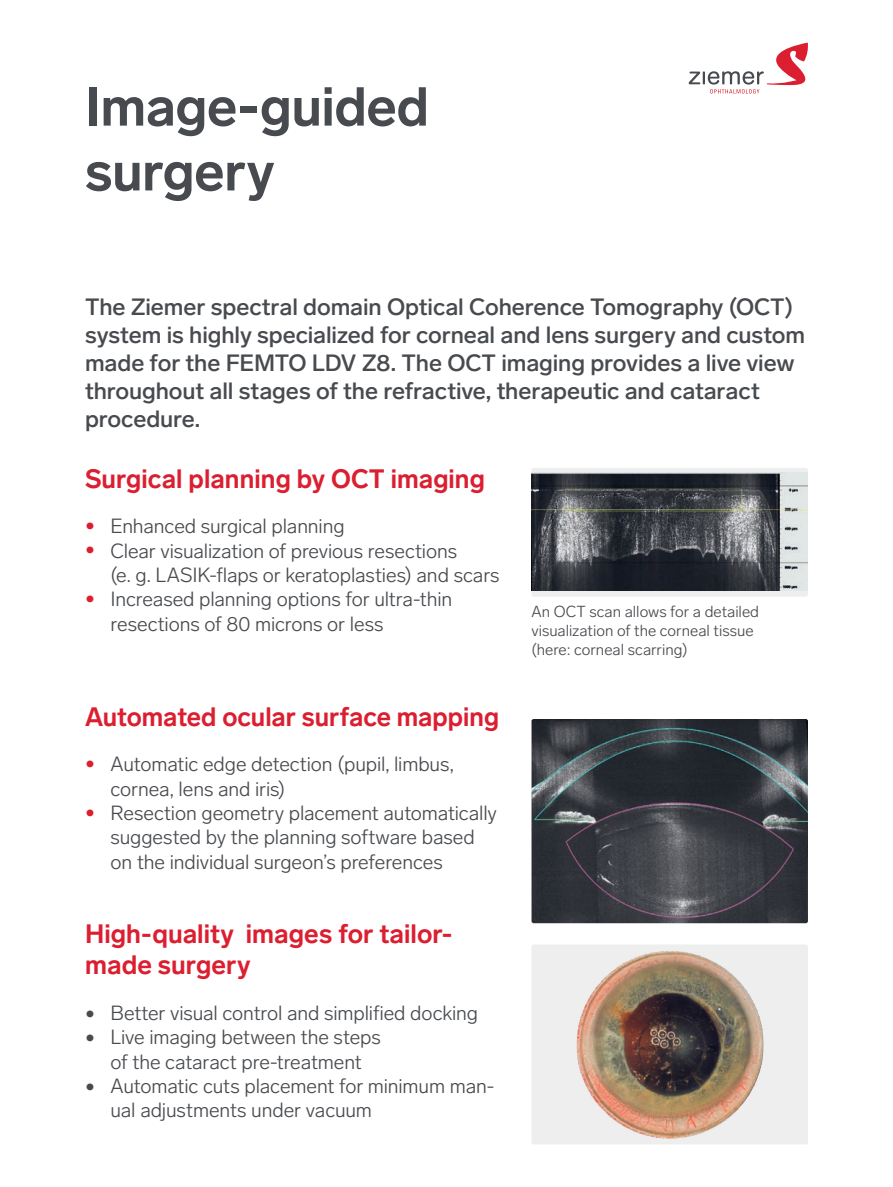
<style>
.page{position:relative;width:893px;height:1187px;background:#fff}
.page>*{position:absolute;margin:0;border:0;box-sizing:border-box;transform-origin:0 0}
.t1{font:700 54px/64.8px "Lab Grotesque";letter-spacing:-.005em;color:#474a4e}
.t2{font:700 26.25px/31.5px "Lab Grotesque";color:#db1e30}
.t3{font:500 23.25px/27.9px "Lab Grotesque";letter-spacing:-.005em;color:#474a4e}
.t4{font:300 20.25px/24.3px "Lab Grotesque";letter-spacing:-.005em;color:#474a4e}
.t5{font:300 15.75px/18.9px "Lab Grotesque";color:#474a4e}
.s1{color:#db1e30}
</style>
<div class="page">
<svg style="left:689px;top:43px;width:119px;height:50px"></svg>
<img style="left:531px;top:719px;width:277px;height:204px">
<div style="left:531px;top:944px;width:277px;height:200px;background:#eeeeef;border-radius:2px"></div>
<img style="left:576px;top:951px;width:188px;height:188px">
<div style="left:531px;top:468px;width:277px;height:128px;background:#eeeeef;border-radius:2px"></div>
<img style="left:531px;top:472px;width:277px;height:118px">
<h1 class="t1" style="left:85px;top:72px;width:345px">Image-guided surgery</h1>
<p class="t3" style="left:85px;top:292px;width:722px">The Ziemer spectral domain Optical Coherence Tomography (OCT) system is highly specialized for corneal and lens surgery and custom made for the FEMTO LDV Z8. The OCT imaging provides a live view throughout all stages of the refractive, therapeutic and cataract procedure.</p>
<p class="t2" style="left:85px;top:461px;width:401px">Surgical planning by OCT imaging</p>
<p class="t4" style="left:85px;top:513px;width:261px"><span class="s1">•</span> Enhanced surgical planning</p>
<p class="t4" style="left:111px;top:538px;width:391px;text-indent:-26px"><span class="s1">•</span> Clear visualization of previous resections<br>(e. g. LASIK-flaps or keratoplasties) and scars</p>
<p class="t4" style="left:111px;top:586px;width:343px;text-indent:-26px"><span class="s1">•</span> Increased planning options for ultra-thin resections of 80 microns or less</p>
<p class="t2" style="left:85px;top:699px;width:416px">Automated ocular surface mapping</p>
<p class="t4" style="left:111px;top:751px;width:345px;text-indent:-26px"><span class="s1">•</span> Automatic edge detection (pupil, limbus, cornea, lens and iris)</p>
<p class="t4" style="left:111px;top:800px;width:388px;text-indent:-26px"><span class="s1">•</span> Resection geometry placement automatically suggested by the planning software based on the individual surgeon’s preferences</p>
<p class="t2" style="left:85px;top:916px;width:369px">High-quality images for tailor&shy;made surgery</p>
<p class="t4" style="left:85px;top:1000px;width:395px">• Better visual control and simplified docking</p>
<p class="t4" style="left:85px;top:1024px;width:297px;text-align:center">• Live imaging between the steps of the cataract pre-treatment</p>
<p class="t4" style="left:111px;top:1072px;width:386px;text-indent:-26px">• Automatic cuts placement for minimum man&shy;ual adjustments under vacuum</p>
<p class="t5" style="left:531px;top:601px;width:229px">An OCT scan allows for a detailed visualization of the corneal tissue (here: corneal scarring)</p>
</div>
